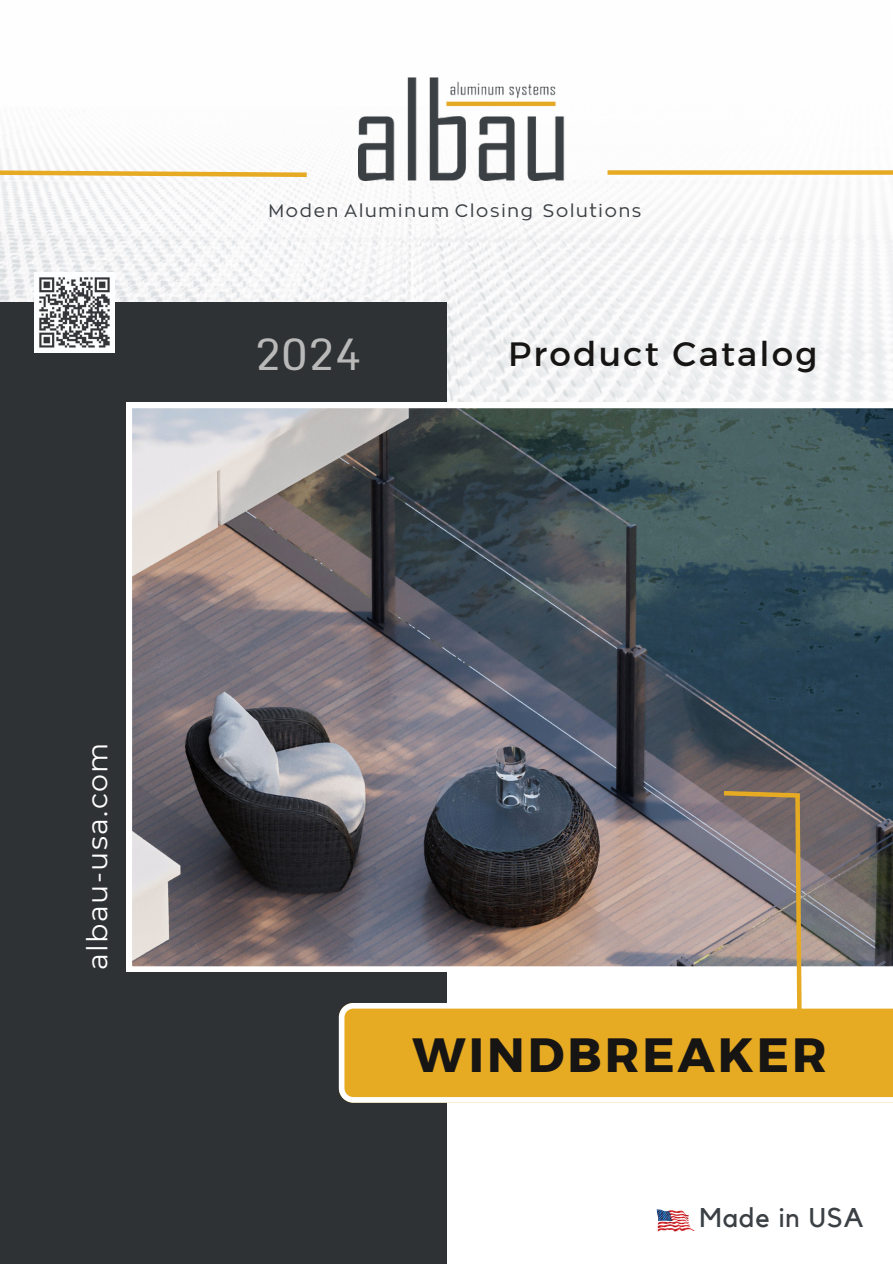
<style>
.page{position:relative;width:893px;height:1264px;background:#fff}
.page>*{position:absolute;margin:0;border:0;box-sizing:border-box;transform-origin:0 0}
.t1{font:47.85px "Kief Montaser Bold";letter-spacing:.065em;color:#161514}
.t2{font:43.65px "Monda";color:#b9b9b9}
.t3{font:34.35px "Kief Montaser Regular";letter-spacing:.065em;color:#161514}
.t4{font:28.5px "Montserrat";letter-spacing:.05em;color:#fff}
.t5{font:27px "Kollektif";letter-spacing:.04em;color:#3b4044}
.t6{font:18px "RTL Corporative Regular";letter-spacing:.1em;color:#3b4044}
</style>
<div class="page">
<img style="left:0;top:131px;width:892px;height:271px">
<img style="left:656px;top:1209px;width:39px;height:23px">
<div style="left:0;top:302px;width:446px;height:961px;background:#2f3234"></div>
<img style="left:126px;top:402px;width:766px;height:569px">
<svg style="left:339px;top:1002px;width:553px;height:100px;background:#e8b43e"></svg>
<img style="left:358px;top:77px;width:209px;height:103px">
<svg style="left:0;top:168px;width:311px;height:11px"></svg>
<div style="left:607px;top:170px;width:285px;height:5px;background:#e6aa23"></div>
<img style="left:35px;top:273px;width:80px;height:80px">
<svg style="left:719px;top:788px;width:85px;height:271px;background:#b7a181"></svg>
<p class="t4" style="left:80px;top:970px;width:229px;rotate:-90deg">albau-usa.com</p>
<p class="t6" style="left:268px;top:198px;width:374px">Moden Aluminum Closing Solutions</p>
<h3 class="t2" style="left:254px;top:318px;width:108px">2024</h3>
<p class="t3" style="left:508px;top:332px;width:311px">Product Catalog</p>
<h4 class="t1" style="left:412px;top:1025px;width:416px">WINDBREAKER</h4>
<h4 class="t5" style="left:699px;top:1205px;width:166px">Made in USA</h4>
</div>
